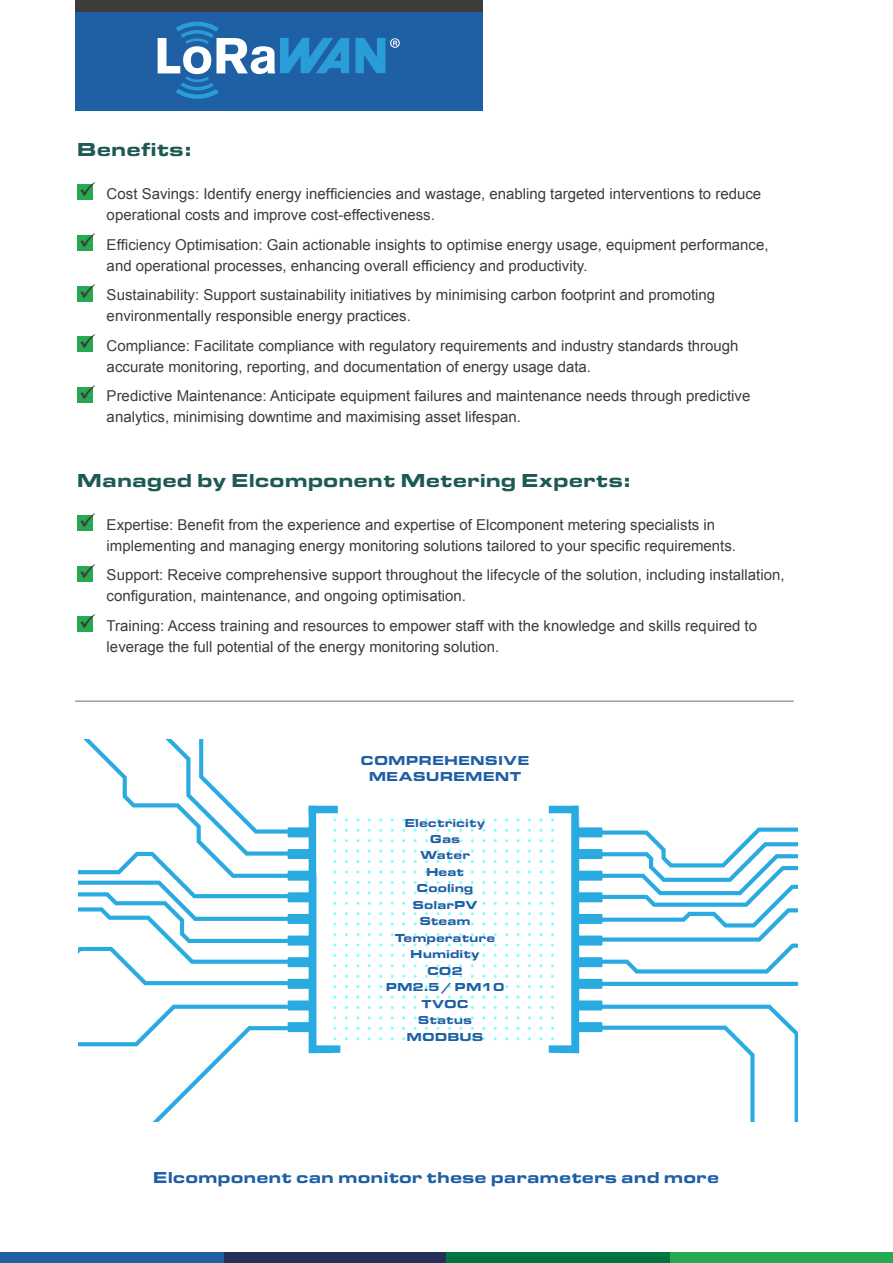
<style>
.page{position:relative;width:893px;height:1263px;background:#fff}
.page>*{position:absolute;margin:0;border:0;box-sizing:border-box;transform-origin:0 0}
.t1{font:900 19.5px "Eurostile Ext";color:#1d5a53}
.t2{font:900 16.5px "Eurostile Ext";color:#1f5fa4}
.t3{font:15px/21px "Arial";color:#3c3c3b}
.t4{font:900 13.5px/16.2px "Eurostile Ext";color:#1f5fa4;text-align:center}
.t5{font:900 12px/16.5px "Eurostile Ext";color:#1f5fa4;text-align:center}
</style>
<div class="page">
<hr style="left:75px;top:701px;width:719px;height:1px;background:#706f6f">
<div style="left:223px;top:1252px;width:223px;height:11px;background:#233059"></div>
<div style="left:670px;top:1252px;width:223px;height:11px;background:#27a951"></div>
<div style="left:0;top:1252px;width:223px;height:11px;background:#1f5fa4"></div>
<div style="left:446px;top:1252px;width:224px;height:11px;background:#007441"></div>
<div style="left:75px;top:11px;width:407px;height:100px;background:#1f5fa4"></div>
<svg style="left:355px;top:38px;width:30px;height:35px"></svg>
<svg style="left:158px;top:22px;width:191px;height:77px"></svg>
<svg style="left:390px;top:38px;width:10px;height:10px"></svg>
<div style="left:75px;top:0;width:407px;height:12px;background:#3c3c3b"></div>
<div style="left:77px;top:185px;width:15px;height:15px;background:#27a951"></div>
<div style="left:77px;top:235px;width:15px;height:16px;background:#27a951"></div>
<div style="left:77px;top:286px;width:15px;height:15px;background:#27a951"></div>
<div style="left:77px;top:336px;width:15px;height:16px;background:#27a951"></div>
<div style="left:77px;top:387px;width:15px;height:15px;background:#27a951"></div>
<svg style="left:79px;top:740px;width:253px;height:382px"></svg>
<svg style="left:559px;top:805px;width:238px;height:317px"></svg>
<div style="left:309px;top:806px;width:7px;height:247px;background:#29abe2"></div>
<div style="left:571px;top:806px;width:8px;height:247px;background:#29abe2"></div>
<div style="left:311px;top:1045px;width:29px;height:8px;background:#29abe2"></div>
<div style="left:549px;top:1045px;width:29px;height:8px;background:#29abe2"></div>
<div style="left:309px;top:806px;width:29px;height:7px;background:#29abe2"></div>
<div style="left:549px;top:806px;width:29px;height:7px;background:#29abe2"></div>
<div style="left:77px;top:515px;width:15px;height:16px;background:#27a951"></div>
<div style="left:77px;top:566px;width:15px;height:15px;background:#27a951"></div>
<div style="left:77px;top:617px;width:15px;height:15px;background:#27a951"></div>
<svg style="left:80px;top:184px;width:13px;height:13px"></svg>
<svg style="left:92px;top:235px;width:1px;height:12px"></svg>
<svg style="left:92px;top:286px;width:1px;height:12px"></svg>
<svg style="left:92px;top:336px;width:1px;height:12px"></svg>
<svg style="left:92px;top:387px;width:1px;height:12px"></svg>
<svg style="left:92px;top:515px;width:1px;height:12px"></svg>
<svg style="left:92px;top:566px;width:1px;height:12px"></svg>
<svg style="left:80px;top:616px;width:13px;height:13px"></svg>
<h1 class="t1" style="left:77px;top:135px;width:116px">Benefits:</h1>
<p class="t3" style="left:107px;top:183px;width:656px">Cost Savings: Identify energy inefficiencies and wastage, enabling targeted interventions to reduce operational costs and improve cost-effectiveness.</p>
<p class="t3" style="left:107px;top:234px;width:663px">Efficiency Optimisation: Gain actionable insights to optimise energy usage, equipment performance, and operational processes, enhancing overall efficiency and productivity.</p>
<p class="t3" style="left:107px;top:284px;width:610px">Sustainability: Support sustainability initiatives by minimising carbon footprint and promoting environmentally responsible energy practices.</p>
<p class="t3" style="left:107px;top:335px;width:633px">Compliance: Facilitate compliance with regulatory requirements and industry standards through accurate monitoring, reporting, and documentation of energy usage data.</p>
<p class="t3" style="left:107px;top:385px;width:645px">Predictive Maintenance: Anticipate equipment failures and maintenance needs through predictive analytics, minimising downtime and maximising asset lifespan.</p>
<h1 class="t1" style="left:77px;top:465px;width:555px">Managed by Elcomponent Metering Experts:</h1>
<p class="t3" style="left:107px;top:514px;width:631px">Expertise: Benefit from the experience and expertise of Elcomponent metering specialists in implementing and managing energy monitoring solutions tailored to your specific requirements.</p>
<p class="t3" style="left:107px;top:565px;width:679px">Support: Receive comprehensive support throughout the lifecycle of the solution, including installation, configuration, maintenance, and ongoing optimisation.</p>
<p class="t3" style="left:107px;top:615px;width:652px">Training: Access training and resources to empower staff with the knowledge and skills required to leverage the full potential of the energy monitoring solution.</p>
<p class="t4" style="left:361px;top:751px;width:170px">COMPREHENSIVE<br>MEASUREMENT</p>
<p class="t5" style="left:386px;top:813px;width:120px">Electricity<br>Gas<br>Water<br>Heat<br>Cooling<br>SolarPV<br>Steam<br>Temperature<br>Humidity<br>CO2<br>PM2.5 / PM10<br>TVOC<br>Status<br>MODBUS</p>
<p class="t2" style="left:153px;top:1165px;width:568px">Elcomponent can monitor these parameters and more</p>
</div>
